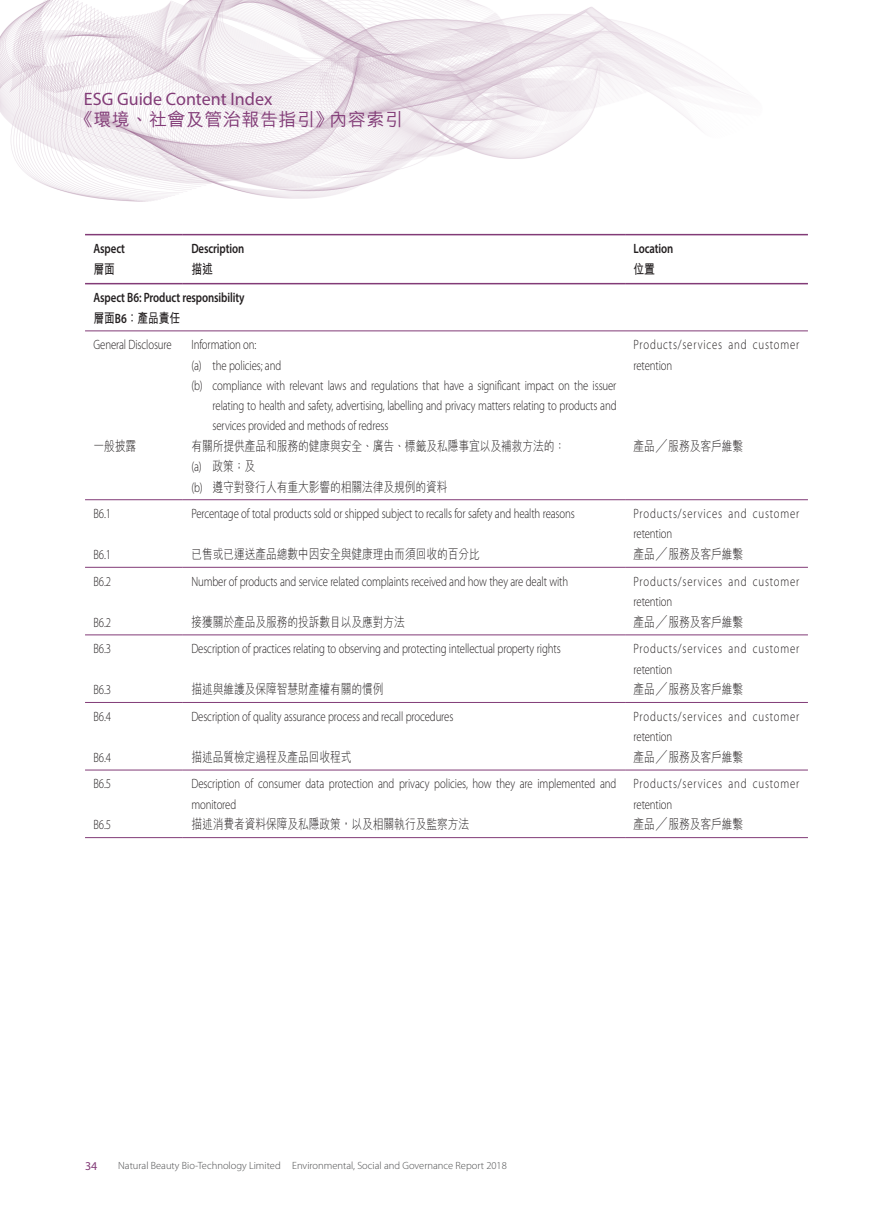
<style>
.page{position:relative;width:893px;height:1212px;background:#fff}
.page>*{position:absolute;margin:0;border:0;box-sizing:border-box;transform-origin:0 0}
.t1{font:18px "Myriad Pro";color:#823b77}
.t2{font:500 18px "M Hei HK";letter-spacing:.03em;color:#823b77}
.t3{font:300 13.5px/20.2px "Myriad Pro";letter-spacing:-.01em;color:#231f20;scale:.8 1}
.t4{font:300 13.5px/20.2px "M Hei HK";letter-spacing:-.01em;color:#231f20;scale:.8 1}
.t5{font:300 13.5px/20.2px "Myriad Pro";letter-spacing:.075em;color:#231f20;scale:.8 1}
.t6{font:600 13.5px "Myriad Pro";letter-spacing:-.01em;color:#231f20;scale:.8 1}
.t7{font:700 13.5px "M Hei HK";letter-spacing:-.01em;color:#231f20;scale:.8 1}
.t8{font:12px "Myriad Pro";color:#823b77}
.t9{font:300 10.5px "Myriad Pro";color:#4b4c4d}
.s1{font-family:"Myriad Pro";font-weight:600}
.s2{font-family:"Myriad Pro"}
</style>
<div class="page">
<img style="left:0;top:0;width:806px;height:285px">
<hr style="left:85px;top:234px;width:98px;height:1px;background:#823b77">
<hr style="left:183px;top:234px;width:442px;height:1px;background:#823b77">
<hr style="left:625px;top:234px;width:183px;height:1px;background:#823b77">
<hr style="left:85px;top:283px;width:98px;height:1px;background:#823b77">
<hr style="left:183px;top:283px;width:442px;height:1px;background:#823b77">
<hr style="left:625px;top:283px;width:183px;height:1px;background:#823b77">
<hr style="left:85px;top:330px;width:723px;height:1px;background:#823b77">
<hr style="left:85px;top:499px;width:98px;height:1px;background:#823b77">
<hr style="left:183px;top:499px;width:442px;height:1px;background:#823b77">
<hr style="left:625px;top:499px;width:183px;height:1px;background:#823b77">
<hr style="left:85px;top:567px;width:98px;height:1px;background:#823b77">
<hr style="left:183px;top:567px;width:442px;height:1px;background:#823b77">
<hr style="left:625px;top:567px;width:183px;height:1px;background:#823b77">
<hr style="left:85px;top:634px;width:98px;height:1px;background:#823b77">
<hr style="left:183px;top:634px;width:442px;height:1px;background:#823b77">
<hr style="left:625px;top:634px;width:183px;height:1px;background:#823b77">
<hr style="left:85px;top:702px;width:98px;height:1px;background:#823b77">
<hr style="left:183px;top:702px;width:442px;height:1px;background:#823b77">
<hr style="left:625px;top:702px;width:183px;height:1px;background:#823b77">
<hr style="left:85px;top:770px;width:98px;height:1px;background:#823b77">
<hr style="left:183px;top:770px;width:442px;height:1px;background:#823b77">
<hr style="left:625px;top:770px;width:183px;height:1px;background:#823b77">
<hr style="left:85px;top:837px;width:98px;height:1px;background:#823b77">
<hr style="left:183px;top:837px;width:442px;height:1px;background:#823b77">
<hr style="left:625px;top:837px;width:183px;height:1px;background:#823b77">
<h1 class="t1" style="left:84px;top:88px;width:190px">ESG Guide Content Index</h1>
<h1 class="t2" style="left:75px;top:106px;width:330px">《環境、社會及管治報告指引》內容索引</h1>
<p class="t6" style="left:94px;top:240px;width:41px">Aspect</p>
<p class="t6" style="left:191px;top:240px;width:68px">Description</p>
<p class="t6" style="left:634px;top:240px;width:51px">Location</p>
<p class="t7" style="left:94px;top:259px;width:28px">層面</p>
<p class="t7" style="left:191px;top:259px;width:28px">描述</p>
<p class="t7" style="left:634px;top:259px;width:28px">位置</p>
<p class="t6" style="left:94px;top:289px;width:190px">Aspect B6: Product responsibility</p>
<p class="t7" style="left:94px;top:308px;width:110px">層面<span class="s1">B6</span>：產品責任</p>
<p class="t3" style="left:94px;top:335px;width:99px">General Disclosure</p>
<p class="t3" style="left:191px;top:335px;width:83px">Information on:</p>
<p class="t3" style="left:191px;top:355px;width:114px">(a) the policies; and</p>
<p class="t3" style="left:191px;top:375px;width:533px">(b) compliance with relevant laws and regulations that have a significant impact on the issuer</p>
<p class="t3" style="left:213px;top:396px;width:506px">relating to health and safety, advertising, labelling and privacy matters relating to products and</p>
<p class="t3" style="left:213px;top:416px;width:221px">services provided and methods of redress</p>
<p class="t5" style="left:634px;top:335px;width:209px">Products/services and customer retention</p>
<p class="t4" style="left:94px;top:435px;width:55px">一般披露</p>
<p class="t4" style="left:191px;top:435px;width:469px">有關所提供產品和服務的健康與安全、廣告、標籤及私隱事宜以及補救方法的：<span class="s2">(a)</span> 政策；及<br><span class="s2">(b)</span> 遵守對發行人有重大影響的相關法律及規例的資料</p>
<p class="t4" style="left:634px;top:435px;width:139px">產品╱服務及客戶維繫</p>
<p class="t3" style="left:94px;top:504px;width:23px">B6.1</p>
<p class="t3" style="left:191px;top:504px;width:481px">Percentage of total products sold or shipped subject to recalls for safety and health reasons</p>
<p class="t5" style="left:634px;top:504px;width:209px">Products/services and customer retention</p>
<p class="t3" style="left:94px;top:545px;width:23px">B6.1</p>
<p class="t4" style="left:191px;top:543px;width:362px">已售或已運送產品總數中因安全與健康理由而須回收的百分比</p>
<p class="t4" style="left:634px;top:543px;width:139px">產品╱服務及客戶維繫</p>
<p class="t3" style="left:94px;top:571px;width:23px">B6.2</p>
<p class="t3" style="left:191px;top:571px;width:473px">Number of products and service related complaints received and how they are dealt with</p>
<p class="t5" style="left:634px;top:571px;width:209px">Products/services and customer retention</p>
<p class="t3" style="left:94px;top:612px;width:23px">B6.2</p>
<p class="t4" style="left:191px;top:611px;width:269px">接獲關於產品及服務的投訴數目以及應對方法</p>
<p class="t4" style="left:634px;top:611px;width:139px">產品╱服務及客戶維繫</p>
<p class="t3" style="left:94px;top:639px;width:23px">B6.3</p>
<p class="t3" style="left:191px;top:639px;width:463px">Description of practices relating to observing and protecting intellectual property rights</p>
<p class="t5" style="left:634px;top:639px;width:209px">Products/services and customer retention</p>
<p class="t3" style="left:94px;top:680px;width:23px">B6.3</p>
<p class="t4" style="left:191px;top:679px;width:242px">描述與維護及保障智慧財產權有關的慣例</p>
<p class="t4" style="left:634px;top:679px;width:139px">產品╱服務及客戶維繫</p>
<p class="t3" style="left:94px;top:706px;width:23px">B6.4</p>
<p class="t3" style="left:191px;top:706px;width:329px">Description of quality assurance process and recall procedures</p>
<p class="t5" style="left:634px;top:706px;width:209px">Products/services and customer retention</p>
<p class="t3" style="left:94px;top:747px;width:23px">B6.4</p>
<p class="t4" style="left:191px;top:746px;width:202px">描述品質檢定過程及產品回收程式</p>
<p class="t4" style="left:634px;top:746px;width:139px">產品╱服務及客戶維繫</p>
<p class="t3" style="left:94px;top:774px;width:23px">B6.5</p>
<p class="t3" style="left:191px;top:774px;width:533px">Description of consumer data protection and privacy policies, how they are implemented and monitored</p>
<p class="t5" style="left:634px;top:774px;width:209px">Products/services and customer retention</p>
<p class="t3" style="left:94px;top:815px;width:23px">B6.5</p>
<p class="t4" style="left:191px;top:814px;width:349px">描述消費者資料保障及私隱政策，以及相關執行及監察方法</p>
<p class="t4" style="left:634px;top:814px;width:139px">產品╱服務及客戶維繫</p>
<p class="t8" style="left:85px;top:1158px;width:14px">34</p>
<p class="t9" style="left:118px;top:1159px;width:390px">Natural Beauty Bio-Technology Limited Environmental, Social and Governance Report 2018</p>
</div>
